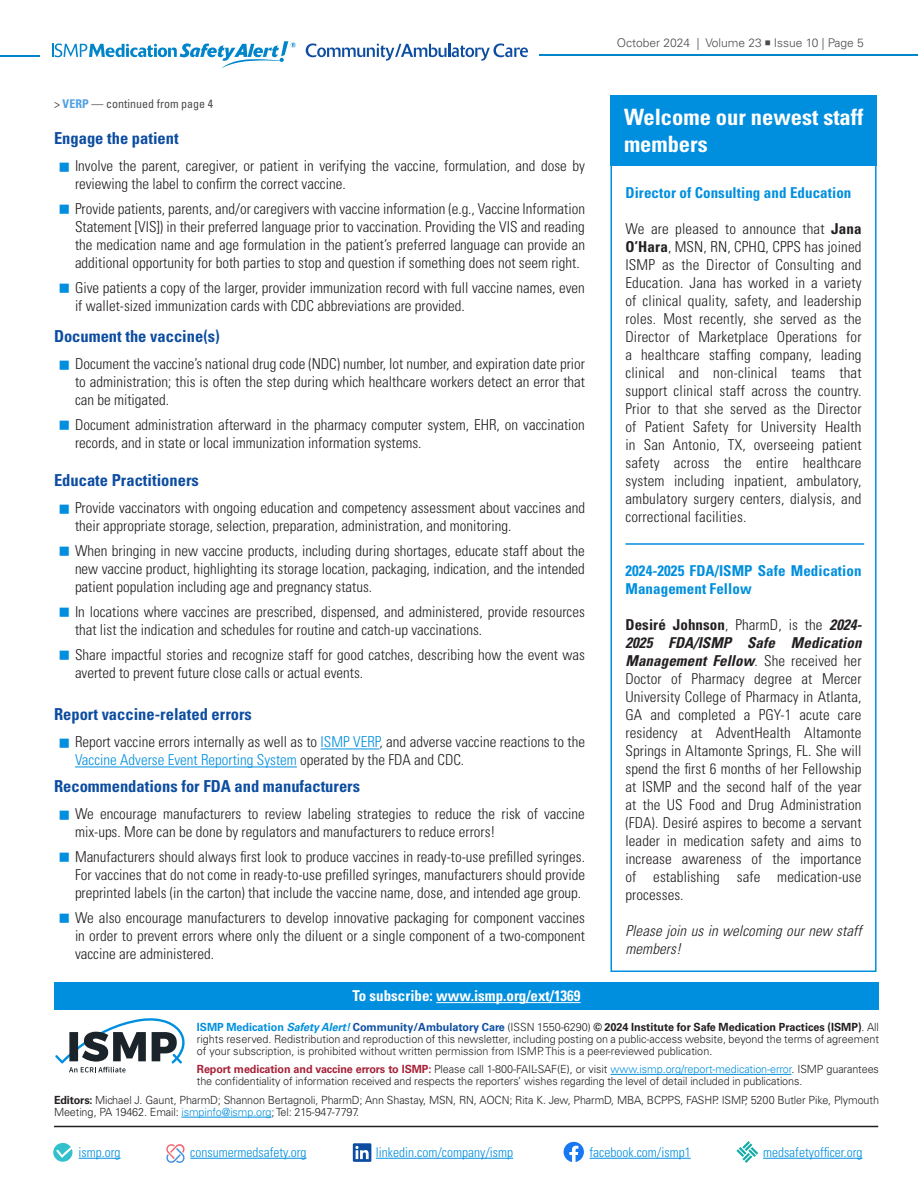
<style>
.page{position:relative;width:918px;height:1188px;background:#fff}
.page>*{position:absolute;margin:0;border:0;box-sizing:border-box;transform-origin:0 0}
.t1{font:700 condensed 22.5px/27px "Univers LT Std";color:#fff}
.Body{font:700 condensed 16.5px "Univers LT Std";color:#0d4da1}
.Body-2{font:300 condensed 15px/18px "Univers LT Std";color:#231f20}
.Body-3{font:700 condensed 15px/18px "Univers LT Std";letter-spacing:.005em;color:#008fde}
.Body-4{font:italic 300 condensed 15px/18px "Univers LT Std";letter-spacing:.005em;color:#231f20}
.Body-5{font:700 condensed 15px "Univers LT Std";color:#fff}
.t2{font:300 condensed 13.5px "Univers LT Std";color:#008fde}
.t3{font:300 12px "Univers LT Std";color:#4b4c4d}
.Continuation_tag{font:condensed 12px "Univers LT Std";color:#4b4c4d}
.End_Matter{font:300 11.25px/12px "Univers LT Std";letter-spacing:-.01em;color:#231f20;scale:.96 1}
.s1{font-weight:700;color:#4f9fe3}
.s2{color:#008fde}
.s3{font-family:"Minion Pro";font-weight:400;font-size:16.5px}
.s4{font-weight:700}
.s5{font-weight:700;font-style:italic}
.s6{font-weight:700;color:#008fde}
.s7{font-weight:700;font-style:italic;color:#008fde}
.s8{font-weight:700;color:#0d4da1}
.s9{font-weight:700;color:#a72239}
</style>
<div class="page">
<hr style="left:539px;top:54px;width:379px;height:2px;background:#0084ca">
<hr style="left:0;top:55px;width:40px;height:2px;background:#0084ca">
<svg style="left:306px;top:43px;width:222px;height:18px"></svg>
<svg style="left:52px;top:41px;width:244px;height:27px"></svg>
<hr style="left:54px;top:1126px;width:824px;height:1px;background:#231f20">
<svg style="left:53px;top:1143px;width:19px;height:19px"></svg>
<hr style="left:79px;top:1158px;width:42px;height:1px;background:#008fde">
<hr style="left:190px;top:1158px;width:117px;height:1px;background:#008fde">
<svg style="left:166px;top:1144px;width:19px;height:19px"></svg>
<hr style="left:376px;top:1158px;width:137px;height:1px;background:#008fde">
<svg style="left:353px;top:1143px;width:18px;height:19px"></svg>
<hr style="left:590px;top:1158px;width:101px;height:1px;background:#008fde">
<svg style="left:564px;top:1142px;width:20px;height:20px"></svg>
<svg style="left:736px;top:1141px;width:22px;height:22px"></svg>
<hr style="left:763px;top:1158px;width:100px;height:1px;background:#008fde">
<hr style="left:321px;top:749px;width:59px;height:1px;background:#008fde">
<hr style="left:75px;top:767px;width:222px;height:1px;background:#008fde">
<div style="left:610px;top:102px;width:267px;height:870px;border:2px solid #008fde"></div>
<div style="left:610px;top:95px;width:267px;height:71px;background:#008fde"></div>
<div style="left:54px;top:982px;width:825px;height:27px;background:#008fde"></div>
<hr style="left:436px;top:1002px;width:145px;height:1px;background:#fff">
<hr style="left:611px;top:1074px;width:180px;height:1px;background:#008fde">
<hr style="left:182px;top:1117px;width:90px;height:1px;background:#008fde">
<svg style="left:55px;top:1018px;width:130px;height:54px"></svg>
<hr style="left:626px;top:543px;width:238px;height:2px;background:#008fde">
<p class="Continuation_tag" style="left:54px;top:96px;width:161px">&gt; <span class="s1">VERP</span> — continued from page 4</p>
<p class="Body" style="left:54px;top:128px;width:126px">Engage the patient</p>
<p class="Body-2" style="left:75px;top:157px;width:512px">Involve the parent, caregiver, or patient in verifying the vaccine, formulation, and dose by reviewing the label to confirm the correct vaccine.</p>
<p class="Body-2" style="left:75px;top:200px;width:512px;text-align:justify">Provide patients, parents, and/or caregivers with vaccine information (e.g., Vaccine Information Statement [VIS]) in their preferred language prior to vaccination. Providing the VIS and reading the medication name and age formulation in the patient’s preferred language can provide an additional opportunity for both parties to stop and question if something does not seem right.</p>
<p class="Body-2" style="left:75px;top:279px;width:511px">Give patients a copy of the larger, provider immunization record with full vaccine names, even if wallet-sized immunization cards with CDC abbreviations are provided.</p>
<p class="Body" style="left:54px;top:326px;width:167px">Document the vaccine(s)</p>
<p class="Body-2" style="left:75px;top:355px;width:512px;text-align:justify">Document the vaccine’s national drug code (NDC) number, lot number, and expiration date prior to administration; this is often the step during which healthcare workers detect an error that can be mitigated.</p>
<p class="Body-2" style="left:75px;top:416px;width:511px">Document administration afterward in the pharmacy computer system, EHR, on vaccination records, and in state or local immunization information systems.</p>
<p class="Body" style="left:54px;top:470px;width:146px">Educate Practitioners</p>
<p class="Body-2" style="left:75px;top:499px;width:512px">Provide vaccinators with ongoing education and competency assessment about vaccines and their appropriate storage, selection, preparation, administration, and monitoring.</p>
<p class="Body-2" style="left:75px;top:542px;width:511px;text-align:justify">When bringing in new vaccine products, including during shortages, educate staff about the new vaccine product, highlighting its storage location, packaging, indication, and the intended patient population including age and pregnancy status.</p>
<p class="Body-2" style="left:75px;top:603px;width:511px">In locations where vaccines are prescribed, dispensed, and administered, provide resources that list the indication and schedules for routine and catch-up vaccinations.</p>
<p class="Body-2" style="left:75px;top:645px;width:511px">Share impactful stories and recognize staff for good catches, describing how the event was averted to prevent future close calls or actual events.</p>
<p class="Body" style="left:54px;top:704px;width:199px">Report vaccine-related errors</p>
<p class="Body-2" style="left:75px;top:733px;width:511px">Report vaccine errors internally as well as to <span class="s2">ISMP VERP</span>, and adverse vaccine reactions to the<br><span class="s2">Vaccine Adverse Event Reporting System</span> operated by the FDA and CDC.</p>
<p class="Body" style="left:54px;top:776px;width:308px">Recommendations for FDA and manufacturers</p>
<p class="Body-2" style="left:75px;top:805px;width:511px">We encourage manufacturers to review labeling strategies to reduce the risk of vaccine mix-ups. More can be done by regulators and manufacturers to reduce errors!</p>
<p class="Body-2" style="left:75px;top:848px;width:512px;text-align:justify">Manufacturers should always first look to produce vaccines in ready-to-use prefilled syringes.<br>For vaccines that do not come in ready-to-use prefilled syringes, manufacturers should provide preprinted labels (in the carton) that include the vaccine name, dose, and intended age group.</p>
<p class="Body-2" style="left:75px;top:909px;width:511px;text-align:justify">We also encourage manufacturers to develop innovative packaging for component vaccines in order to prevent errors where only the diluent or a single component of a two-component vaccine are administered.</p>
<p class="t3" style="left:617px;top:35px;width:249px">October 2024 | Volume 23 <span class="s3">■</span> Issue 10 | Page 5</p>
<p class="t1" style="left:624px;top:104px;width:241px">Welcome our newest staff members</p>
<p class="Body-3" style="left:626px;top:184px;width:227px">Director of Consulting and Education</p>
<p class="Body-2" style="left:626px;top:220px;width:238px;text-align:justify">We are pleased to announce that <span class="s4">Jana O’Hara</span>, MSN, RN, CPHQ, CPPS has joined ISMP as the Director of Consulting and Education. Jana has worked in a variety of clinical quality, safety, and leadership roles. Most recently, she served as the Director of Marketplace Operations for a healthcare staffing company, leading clinical and non-clinical teams that support clinical staff across the country.<br>Prior to that she served as the Director of Patient Safety for University Health in San Antonio, TX, overseeing patient safety across the entire healthcare system including inpatient, ambulatory, ambulatory surgery centers, dialysis, and correctional facilities.</p>
<p class="Body-3" style="left:626px;top:562px;width:238px">2024-2025 FDA/ISMP Safe Medication<br>Management Fellow</p>
<p class="Body-2" style="left:626px;top:616px;width:238px;text-align:justify"><span class="s4">Desiré Johnson</span>, PharmD, is the <span class="s5">2024- 2025 FDA/ISMP Safe Medication Management Fellow</span>. She received her Doctor of Pharmacy degree at Mercer University College of Pharmacy in Atlanta, GA and completed a PGY-1 acute care residency at AdventHealth Altamonte Springs in Altamonte Springs, FL. She will spend the first 6 months of her Fellowship at ISMP and the second half of the year at the US Food and Drug Administration (FDA). Desiré aspires to become a servant leader in medication safety and aims to increase awareness of the importance of establishing safe medication-use processes.</p>
<p class="Body-4" style="left:626px;top:922px;width:238px">Please join us in welcoming our new staff members!</p>
<p class="Body-5" style="left:352px;top:987px;width:230px">To subscribe: www.ismp.org/ext/1369</p>
<p class="End_Matter" style="left:197px;top:1021px;width:712px;text-align:justify"><span class="s6">ISMP Medication</span> <span class="s7">Safety Alert!</span> <span class="s8">Community/Ambulatory Care</span> (ISSN 1550-6290) <span class="s4">© 2024 Institute for Safe Medication Practices (ISMP)</span>. All rights reserved. Redistribution and reproduction of this newsletter, including posting on a public-access website, beyond the terms of agreement of your subscription, is prohibited without written permission from ISMP. This is a peer-reviewed publication.</p>
<p class="End_Matter" style="left:197px;top:1063px;width:712px"><span class="s9">Report medication and vaccine errors to ISMP:</span> Please call 1-800-FAIL-SAF(E), or visit <span class="s2">www.ismp.org/report-medication-error</span>. ISMP guarantees the confidentiality of information received and respects the reporters’ wishes regarding the level of detail included in publications.</p>
<p class="End_Matter" style="left:54px;top:1094px;width:861px"><span class="s4">Editors:</span> Michael J. Gaunt, PharmD; Shannon Bertagnoli, PharmD; Ann Shastay, MSN, RN, AOCN; Rita K. Jew, PharmD, MBA, BCPPS, FASHP. ISMP, 5200 Butler Pike, Plymouth<br>Meeting, PA 19462. Email: <span class="s2">ismpinfo@ismp.org</span>; Tel: 215-947-7797.</p>
<p class="t2" style="left:79px;top:1144px;width:43px">ismp.org</p>
<p class="t2" style="left:190px;top:1144px;width:118px">consumermedsafety.org</p>
<p class="t2" style="left:376px;top:1144px;width:139px">linkedin.com/company/ismp</p>
<p class="t2" style="left:590px;top:1144px;width:103px">facebook.com/ismp1</p>
<p class="t2" style="left:763px;top:1144px;width:101px">medsafetyofficer.org</p>
</div>
